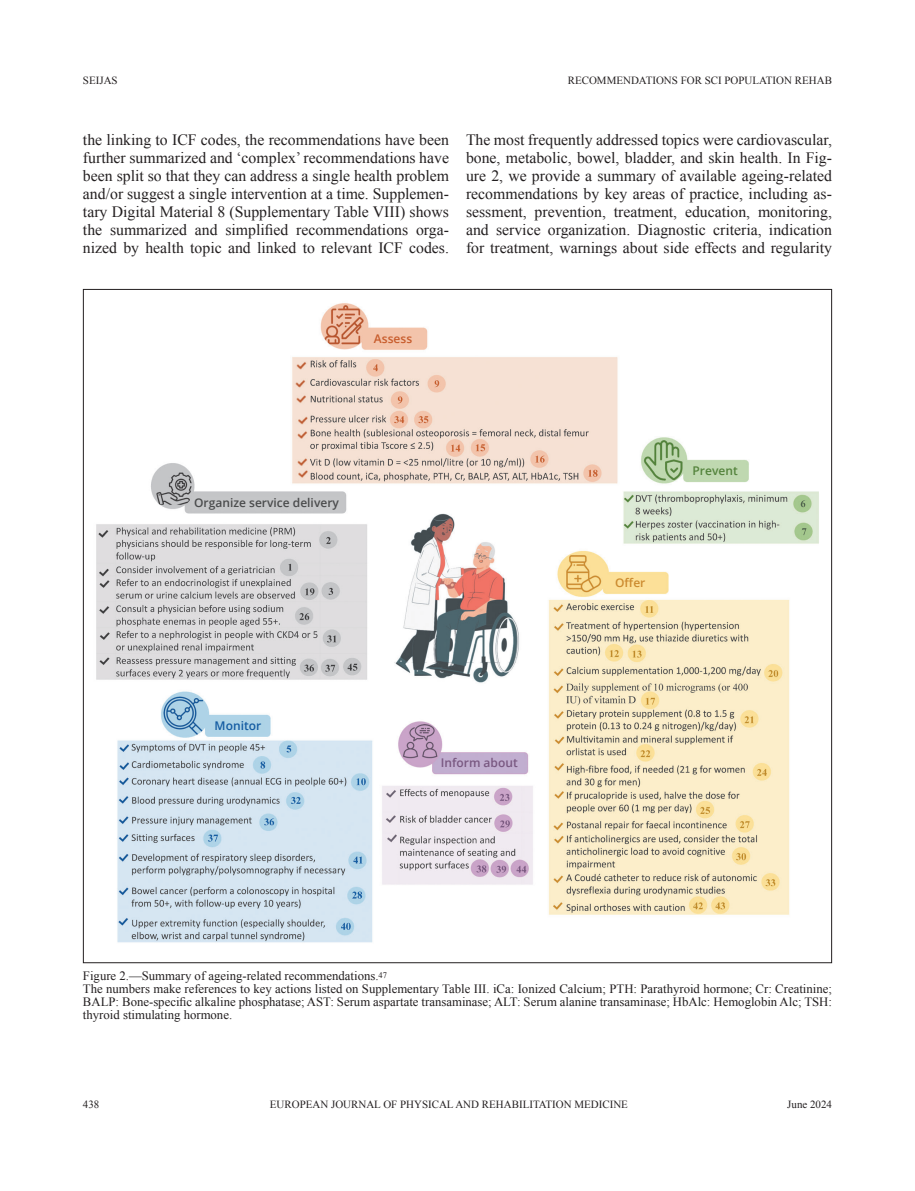
<style>
.page{position:relative;width:915px;height:1191px;background:#fff}
.page>*{position:absolute;margin:0;border:0;box-sizing:border-box;transform-origin:0 0}
.Paragraph_Post_Head{font:15.75px/18px "Times New Roman";color:#231f20;text-align:justify}
.Fig_Caption{font:12.75px/12.8px "Times New Roman";color:#231f20;text-align:justify}
.t1{font:600 12px "Open Sans";color:#4b4c4d}
.t2{font:600 12px "Open Sans";color:#795881}
.t3{font:600 12px "Open Sans";color:#145ca2}
.t4{font:600 12px "Open Sans";color:#54833c}
.t5{font:600 12px "Open Sans";color:#c85d2d}
.t6{font:600 12px "Open Sans";color:#cc8b30}
.t7{font:10.95px "Times New Roman";color:#231f20}
</style>
<div class="page">
<img style="left:96px;top:303px;width:723px;height:640px">
<p class="t7" style="left:83px;top:73px;width:29px">SEIJAS</p>
<p class="t7" style="left:567px;top:73px;width:71px">RECOMMENDATIO</p>
<p class="t7" style="left:663px;top:73px;width:25px">NS FOR</p>
<p class="t7" style="left:704px;top:73px;width:7px">SCI</p>
<p class="t7" style="left:724px;top:73px;width:8px">POPULATIO</p>
<p class="t7" style="left:783px;top:73px;width:34px">N REHAB</p>
<p class="Paragraph_Post_Head" style="left:83px;top:130px;width:367px;text-indent:118px">codes, the recommendations have been further summarized and ‘complex’ recommendations have been split so that they can address a single health problem and/or suggest a single intervention at a time. Supplemen&shy;tary Digital Material 8 (Supplementary Table VIII) shows the summarized and simplified recommendations orga&shy;nized by health topic and linked to relevant ICF</p>
<p class="Paragraph_Post_Head" style="left:83px;top:130px;width:98px">the linking to ICF</p>
<p class="Paragraph_Post_Head" style="left:409px;top:238px;width:41px">codes.</p>
<p class="Paragraph_Post_Head" style="left:466px;top:130px;width:367px">The most frequently addressed topics were cardiovascular, bone, metabolic, bowel, bladder, and skin health. In Fig&shy;ure 2, we provide a summary of available ageing-related recommendations by key areas of practice, including as&shy;sessment, prevention, treatment, education, monitoring, and service organization. Diagnostic criteria, indication for treatment, warnings about side effects and regularity</p>
<p class="t5" style="left:374px;top:330px;width:40px">Assess</p>
<p class="t1" style="left:194px;top:494px;width:146px">Organize service delivery</p>
<p class="t6" style="left:615px;top:574px;width:32px">Offer</p>
<p class="t4" style="left:692px;top:462px;width:47px">Prevent</p>
<p class="t3" style="left:214px;top:717px;width:48px">Monitor</p>
<p class="t2" style="left:440px;top:754px;width:78px">Inform about</p>
<p class="Fig_Caption" style="left:83px;top:969px;width:305px">Figure 2.—Summary of ageing-related recommendations.<sup>47</sup></p>
<p class="Fig_Caption" style="left:83px;top:982px;width:535px">The numbers make references to key actions listed on Supplementary Table III . iCa: Ionized Calcium; PTH</p>
<p class="Fig_Caption" style="left:83px;top:982px;width:750px;text-indent:550px">: Parathyroid hormone; Cr: Creatinine; BALP: Bone-specific alkaline phosphatase; AST: Serum aspartate transaminase; ALT: Serum alanine transaminase; HbAlc: Hemoglobin Alc; TSH: thyroid stimulating hormone.</p>
<p class="t7" style="left:83px;top:1097px;width:18px">438</p>
<p class="t7" style="left:270px;top:1097px;width:352px">European Journal of Physical and Rehabilitation Medicine</p>
<p class="t7" style="left:787px;top:1097px;width:46px">June 2024</p>
</div>
